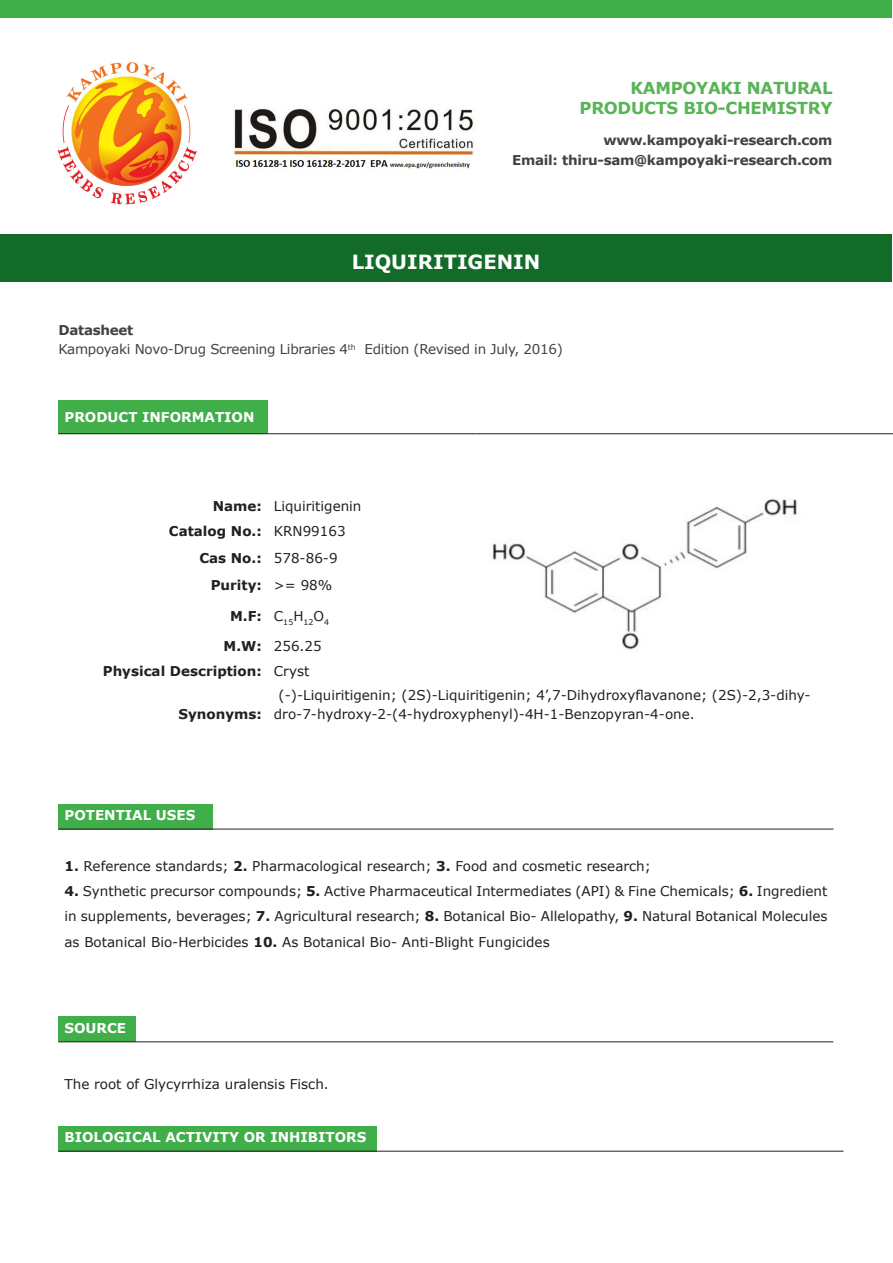
<style>
.page{position:relative;width:893px;height:1263px;background:#fff}
.page>*{position:absolute;margin:0;border:0;box-sizing:border-box;transform-origin:0 0}
.t1{font:700 19.5px "Verdana";color:#fff}
.t2{font:700 16.5px "Verdana";letter-spacing:-.02em;color:#59b457}
.t3{font:13.5px/25.2px "Verdana";color:#231f20}
.t4{font:700 13.5px "Verdana";letter-spacing:-.02em;color:#414243}
.t5{font:700 13.5px "Verdana";color:#fff}
.t6{font:700 13.5px "Verdana";color:#231f20}
.t7{font:13.5px "Verdana";letter-spacing:-.02em;color:#414243}
.t8{font:7.8px "Verdana";color:#231f20}
.s1{font-weight:700}
</style>
<div class="page">
<img style="left:232px;top:108px;width:243px;height:61px">
<img style="left:57px;top:62px;width:140px;height:143px">
<div style="left:0;top:0;width:892px;height:17px;background:#40ae49"></div>
<div style="left:1px;top:235px;width:891px;height:47px;background:#136b29"></div>
<div style="left:58px;top:400px;width:210px;height:34px;background:#40ae49"></div>
<hr style="left:58px;top:433px;width:210px;height:1px;background:#231f20">
<hr style="left:268px;top:433px;width:208px;height:1px;background:#231f20">
<hr style="left:476px;top:433px;width:359px;height:1px;background:#231f20">
<hr style="left:835px;top:433px;width:58px;height:1px;background:#231f20">
<img style="left:493px;top:499px;width:304px;height:151px">
<div style="left:58px;top:804px;width:155px;height:25px;background:#40ae49"></div>
<hr style="left:58px;top:829px;width:155px;height:1px;background:#231f20">
<hr style="left:213px;top:829px;width:620px;height:1px;background:#231f20">
<div style="left:58px;top:1017px;width:78px;height:25px;background:#40ae49"></div>
<hr style="left:58px;top:1041px;width:78px;height:1px;background:#231f20">
<hr style="left:136px;top:1041px;width:697px;height:1px;background:#231f20">
<div style="left:58px;top:1126px;width:319px;height:25px;background:#40ae49"></div>
<hr style="left:58px;top:1151px;width:319px;height:1px;background:#231f20">
<hr style="left:377px;top:1151px;width:466px;height:1px;background:#231f20">
<p class="t2" style="left:631px;top:78px;width:203px">KAMPOYAKI NATURAL</p>
<p class="t2" style="left:580px;top:97px;width:254px">PRODUCTS BIO-CHEMISTRY</p>
<p class="t4" style="left:603px;top:132px;width:231px">www.kampoyaki-research.com</p>
<p class="t4" style="left:512px;top:151px;width:322px">Email: thiru-sam@kampoyaki-research.com</p>
<p class="t1" style="left:352px;top:249px;width:190px">LIQUIRITIGENIN</p>
<p class="t4" style="left:58px;top:321px;width:76px">Datasheet</p>
<p class="t7" style="left:58px;top:341px;width:506px">Kampoyaki Novo-Drug Screening Libraries 4<sup>th</sup> Edition (Revised in July, 2016)</p>
<p class="t5" style="left:64px;top:409px;width:192px">PRODUCT INFORMATION</p>
<p class="t6" style="left:213px;top:497px;width:51px">Name:</p>
<p class="t3" style="left:274px;top:494px;width:89px">Liquiritigenin</p>
<p class="t6" style="left:169px;top:522px;width:94px">Catalog No.:</p>
<p class="t3" style="left:274px;top:519px;width:73px">KRN99163</p>
<p class="t6" style="left:199px;top:549px;width:64px">Cas No.:</p>
<p class="t3" style="left:274px;top:545px;width:65px">578-86-9</p>
<p class="t6" style="left:211px;top:576px;width:53px">Purity:</p>
<p class="t3" style="left:274px;top:572px;width:60px">&gt;= 98%</p>
<p class="t6" style="left:230px;top:607px;width:33px">M.F:</p>
<p class="t8" style="left:274px;top:618px;width:57px"><sup>C</sup>15<sup>H</sup>12<sup>O</sup>4</p>
<p class="t6" style="left:224px;top:638px;width:40px">M.W:</p>
<p class="t3" style="left:274px;top:634px;width:49px">256.25</p>
<p class="t6" style="left:103px;top:662px;width:161px">Physical Description:</p>
<p class="t3" style="left:274px;top:659px;width:37px">Cryst</p>
<p class="t6" style="left:178px;top:705px;width:85px">Synonyms:</p>
<p class="t3" style="left:274px;top:685px;width:538px;line-height:19.2px;text-indent:5px">(-)-Liquiritigenin; (2S)-Liquiritigenin; 4’,7-Dihydroxyflavanone; (2S)-2,3-dihy&shy;dro-7-hydroxy-2-(4-hydroxyphenyl)-4H-1-Benzopyran-4-one.</p>
<p class="t5" style="left:64px;top:807px;width:132px">POTENTIAL USES</p>
<p class="t3" style="left:64px;top:853px;width:588px"><span class="s1">1.</span> Reference standards; <span class="s1">2.</span> Pharmacological research; <span class="s1">3.</span> Food and cosmetic research;</p>
<p class="t3" style="left:64px;top:879px;width:764px;text-align:justify"><span class="s1">4.</span> Synthetic precursor compounds; <span class="s1">5.</span> Active Pharmaceutical Intermediates (API) &amp; Fine Chemicals; <span class="s1">6.</span> Ingredient in supplements, beverages; <span class="s1">7.</span> Agricultural research; <span class="s1">8.</span> Botanical Bio- Allelopathy, <span class="s1">9.</span> Natural Botanical Molecules as Botanical Bio-Herbicides <span class="s1">10.</span> As Botanical Bio- Anti-Blight Fungicides</p>
<p class="t5" style="left:64px;top:1019px;width:63px">SOURCE</p>
<p class="t3" style="left:64px;top:1071px;width:266px">The root of Glycyrrhiza uralensis Fisch.</p>
<p class="t5" style="left:64px;top:1129px;width:303px">BIOLOGICAL ACTIVITY OR INHIBITORS</p>
</div>
